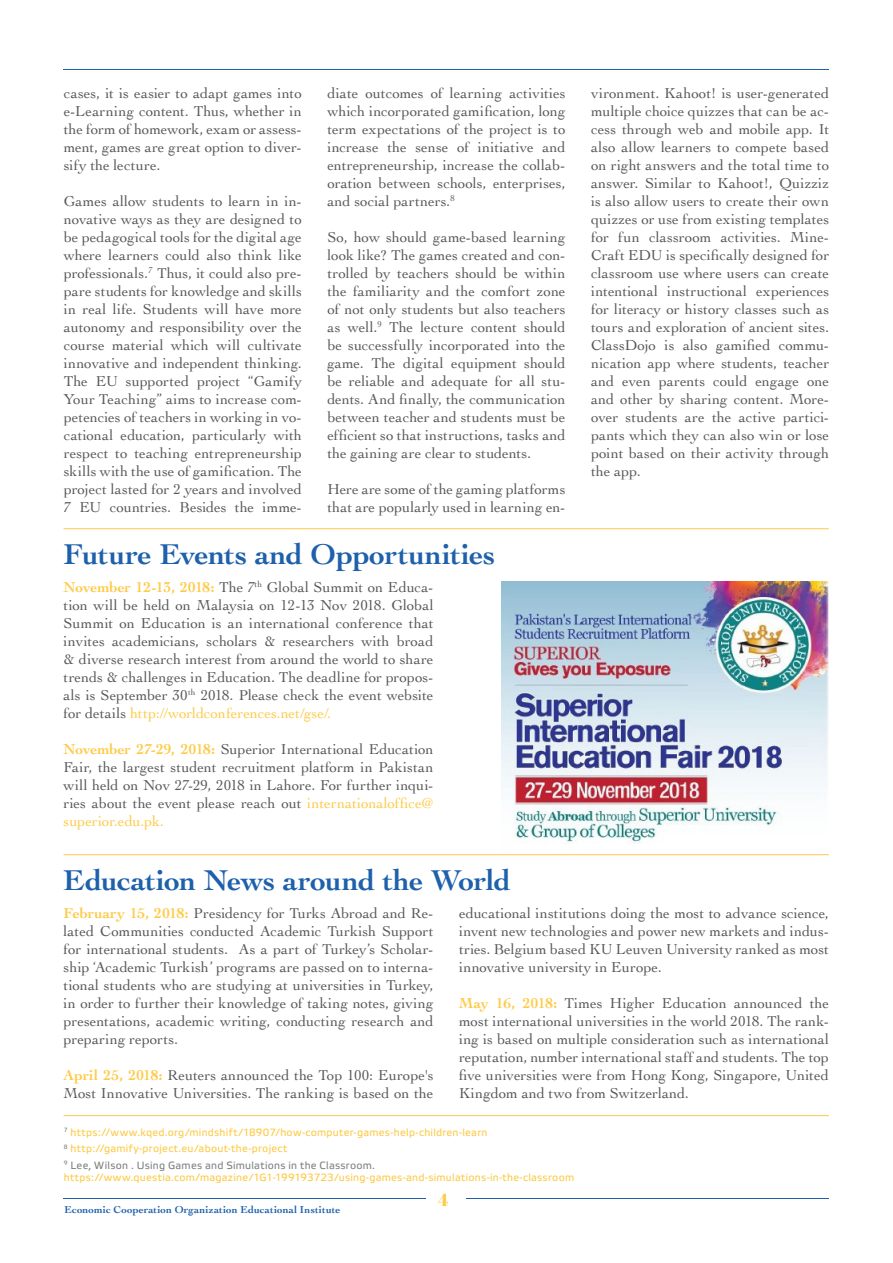
<style>
.page{position:relative;width:893px;height:1263px;background:#fff}
.page>*{position:absolute;margin:0;border:0;box-sizing:border-box;transform-origin:0 0}
.t1{font:700 30px "Cochin";letter-spacing:-.01em;color:#1d60ab}
.t2{font:21px "Rozha One";color:#feca47}
.t3{font:15px/18px "Cochin";letter-spacing:.005em;color:#57585a;text-align:justify}
.t4{font:10.5px "Elektra Text Pro";letter-spacing:.025em;color:#feca47}
.t5{font:700 10.5px "Cochin";letter-spacing:.02em;color:#1d60ab}
.t6{font:10.5px "Elektra Text Pro";letter-spacing:.025em;color:#808285}
.s1{font-weight:700;color:#feca47}
.s2{color:#feca47}
</style>
<div class="page">
<hr style="left:64px;top:69px;width:765px;height:1px;background:#1d60ab">
<hr style="left:64px;top:1198px;width:362px;height:1px;background:#1d60ab">
<hr style="left:466px;top:1198px;width:362px;height:1px;background:#1d60ab">
<hr style="left:64px;top:528px;width:765px;height:1px;background:#feca47">
<img style="left:501px;top:581px;width:327px;height:263px">
<hr style="left:64px;top:854px;width:765px;height:1px;background:#feca47">
<hr style="left:64px;top:1115px;width:765px;height:1px;background:#feca47">
<p class="t3" style="left:64px;top:83px;width:240px">cases, it is easier to adapt games into e-Learning content. Thus, whether in the form of homework, exam or assess&shy;ment, games are great option to diver&shy;sify the lecture.</p>
<p class="t3" style="left:64px;top:191px;width:240px">Games allow students to learn in in&shy;novative ways as they are designed to be pedagogical tools for the digital age where learners could also think like professionals.<sup>7</sup> Thus, it could also pre&shy;pare students for knowledge and skills in real life. Students will have more autonomy and responsibility over the course material which will cultivate innovative and independent thinking.<br>The EU supported project “Gamify Your Teaching” aims to increase com&shy;petencies of teachers in working in vo&shy;cational education, particularly with respect to teaching entrepreneurship skills with the use of gamification. The project lasted for 2 years and involved 7 EU countries. Besides the imme-</p>
<p class="t3" style="left:327px;top:83px;width:240px">diate outcomes of learning activities which incorporated gamification, long term expectations of the project is to increase the sense of initiative and entrepreneurship, increase the collab&shy;oration between schools, enterprises, and social partners.<sup>8</sup></p>
<p class="t3" style="left:327px;top:227px;width:240px">So, how should game-based learning look like? The games created and con&shy;trolled by teachers should be within the familiarity and the comfort zone of not only students but also teachers as well.<sup>9</sup> The lecture content should be successfully incorporated into the game. The digital equipment should be reliable and adequate for all stu&shy;dents. And finally, the communication between teacher and students must be efficient so that instructions, tasks and the gaining are clear to students.</p>
<p class="t3" style="left:327px;top:479px;width:240px">Here are some of the gaming platforms that are popularly used in learning en-</p>
<p class="t1" style="left:64px;top:533px;width:433px">Future Events and Opportunities</p>
<p class="t3" style="left:64px;top:578px;width:371px"><span class="s1">November 12-13, 2018:</span> The 7<sup>th</sup> Global Summit on Educa&shy;tion will be held on Malaysia on 12-13 Nov 2018. Global Summit on Education is an international conference that invites academicians, scholars &amp; researchers with broad &amp; diverse research interest from around the world to share trends &amp; challenges in Education. The deadline for propos&shy;als is September 30<sup>th</sup> 2018. Please check the event website for details <span class="s2">http://worldconferences.net/gse/.</span></p>
<p class="t3" style="left:64px;top:740px;width:371px"><span class="s1">November 27-29, 2018:</span> Superior International Education Fair, the largest student recruitment platform in Pakistan will held on Nov 27-29, 2018 in Lahore. For further inqui&shy;ries about the event please reach out <span class="s2">internationaloffice@ superior.edu.pk.</span></p>
<p class="t1" style="left:64px;top:859px;width:449px">Education News around the World</p>
<p class="t3" style="left:591px;top:83px;width:240px">vironment. Kahoot! is user-generated multiple choice quizzes that can be ac&shy;cess through web and mobile app. It also allow learners to compete based on right answers and the total time to answer. Similar to Kahoot!, Quizziz is also allow users to create their own quizzes or use from existing templates for fun classroom activities. Mine-Craft EDU is specifically designed for classroom use where users can create intentional instructional experiences for literacy or history classes such as tours and exploration of ancient sites.<br>ClassDojo is also gamified commu&shy;nication app where students, teacher and even parents could engage one and other by sharing content. More&shy;over students are the active partici&shy;pants which they can also win or lose point based on their activity through the app.</p>
<p class="t3" style="left:64px;top:904px;width:371px"><span class="s1">February 15, 2018:</span> Presidency for Turks Abroad and Re&shy;lated Communities conducted Academic Turkish Support for international students. As a part of Turkey’s Scholar&shy;ship ‘Academic Turkish’ programs are passed on to interna&shy;tional students who are studying at universities in Turkey, in order to further their knowledge of taking notes, giving presentations, academic writing, conducting research and preparing reports.</p>
<p class="t3" style="left:64px;top:1066px;width:371px"><span class="s1">April 25, 2018:</span> Reuters announced the Top 100: Europe's<br>Most Innovative Universities. The ranking is based on the</p>
<p class="t3" style="left:459px;top:904px;width:371px">educational institutions doing the most to advance science, invent new technologies and power new markets and indus&shy;tries. Belgium based KU Leuven University ranked as most innovative university in Europe.</p>
<p class="t3" style="left:459px;top:994px;width:371px"><span class="s1">May 16, 2018:</span> Times Higher Education announced the most international universities in the world 2018. The rank&shy;ing is based on multiple consideration such as international reputation, number international staff and students. The top five universities were from Hong Kong, Singapore, United Kingdom and two from Switzerland.</p>
<p class="t4" style="left:64px;top:1126px;width:425px"><sup>7</sup> https://www.kqed.org/mindshift/18907/how-computer-games-help-children-learn</p>
<p class="t4" style="left:64px;top:1143px;width:225px"><sup>8</sup> http://gamify-project.eu/about-the-project</p>
<p class="t6" style="left:64px;top:1159px;width:313px"><sup>9</sup> Lee, Wilson . Using Games and Simulations in the Classroom.</p>
<p class="t4" style="left:64px;top:1172px;width:512px">https://www.questia.com/magazine/1G1-199193723/using-games-and-simulations-in-the-classroom</p>
<p class="t5" style="left:64px;top:1203px;width:278px">Economic Cooperation Organization Educational Institute</p>
<p class="t2" style="left:438px;top:1185px;width:13px">4</p>
</div>
